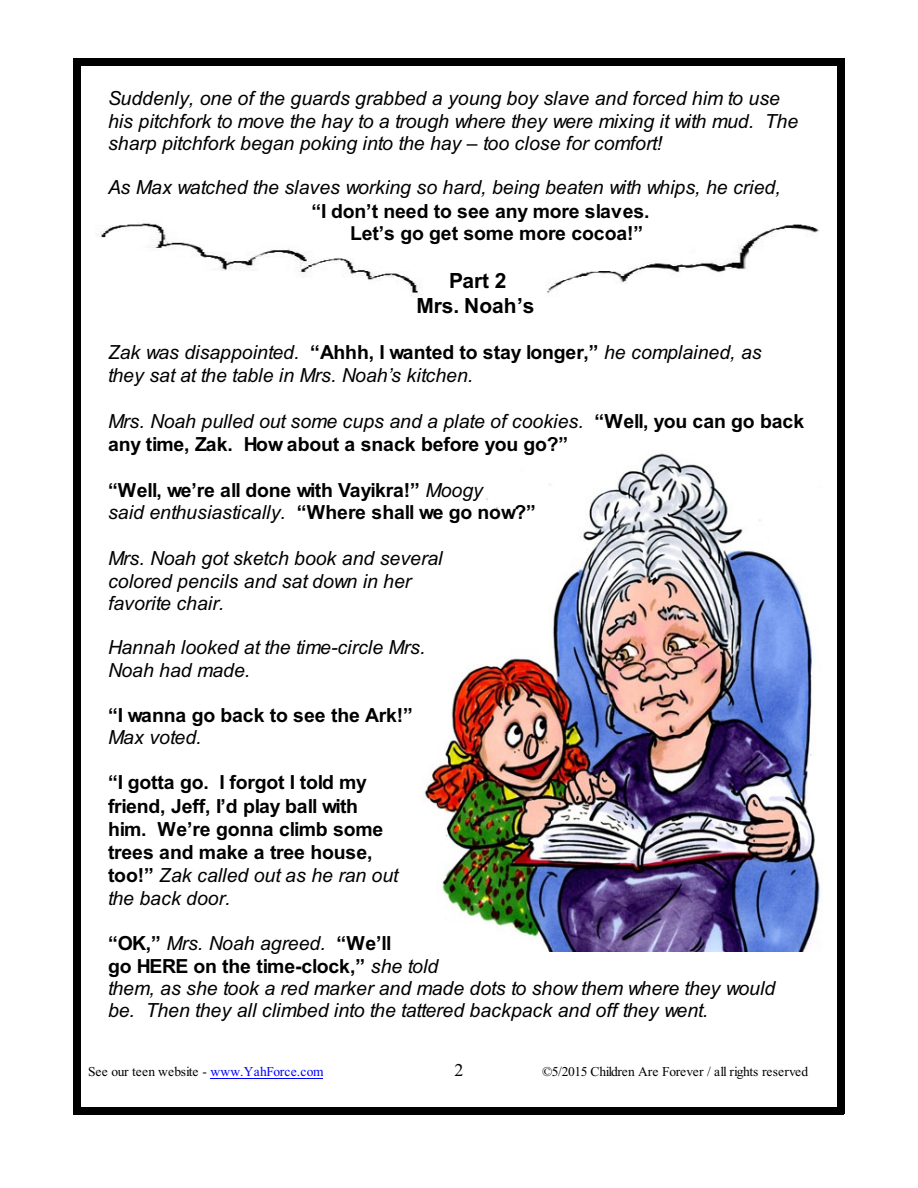
<style>
.page{position:relative;width:918px;height:1188px;background:#fff}
.page>*{position:absolute;margin:0;border:0;box-sizing:border-box;transform-origin:0 0}
.t1{font:700 21px/25.2px "Arial";color:#000;text-align:center}
.t2{font:italic 19.5px/22.5px "Arial";color:#000}
.t3{font:700 19.5px/23.1px "Arial";letter-spacing:-.01em;color:#000}
.t4{font:18px "Times New Roman";color:#000}
.t5{font:13.5px "Times New Roman";letter-spacing:-.005em;color:#000}
.s1{font-weight:700;font-style:normal}
.s2{font-weight:400;font-style:italic}
.s3{color:#00f}
</style>
<div class="page">
<div style="left:74px;top:58px;width:7px;height:1056px;background:#000"></div>
<div style="left:837px;top:58px;width:7px;height:1056px;background:#000"></div>
<div style="left:74px;top:58px;width:770px;height:8px;background:#000"></div>
<div style="left:74px;top:1107px;width:770px;height:7px;background:#000"></div>
<img style="left:95px;top:223px;width:724px;height:73px">
<img style="left:422px;top:453px;width:398px;height:499px">
<hr style="left:211px;top:1078px;width:112px;height:1px;background:#00f">
<p class="t2" style="left:108px;top:89px;width:692px">Suddenly, one of the guards grabbed a young boy slave and forced him to use his pitchfork to move the hay to a trough where they were mixing it with mud. The sharp pitchfork began poking into the hay – too close for comfort!</p>
<p class="t2" style="left:108px;top:178px;width:674px">As Max watched the slaves working so hard, being beaten with whips, he cried,</p>
<p class="t3" style="left:350px;top:201px;width:301px;line-height:22.5px;text-indent:-39px">“I don’t need to see any more slaves.<br>Let’s go get some more cocoa!”</p>
<p class="t1" style="left:417px;top:270px;width:119px">Part 2<br>Mrs. Noah’s</p>
<p class="t2" style="left:108px;top:343px;width:655px">Zak was disappointed. <span class="s1">“Ahhh, I wanted to stay longer,”</span> he complained, as they sat at the table in Mrs. Noah’s kitchen.</p>
<p class="t3" style="left:108px;top:411px;width:698px"><span class="s2">Mrs. Noah pulled out some cups and a plate of cookies.</span> “Well, you can go back any time, Zak. How about a snack before you go?”</p>
<p class="t3" style="left:108px;top:480px;width:429px;line-height:22.5px">“Well, we’re all done with Vayikra!” <span class="s2">Moogy<br>said enthusiastically.</span> “Where shall we go now?”</p>
<p class="t2" style="left:108px;top:549px;width:336px">Mrs. Noah got sketch book and several colored pencils and sat down in her favorite chair.</p>
<p class="t2" style="left:108px;top:638px;width:319px">Hannah looked at the time-circle Mrs.<br>Noah had made.</p>
<p class="t3" style="left:108px;top:705px;width:306px">“I wanna go back to see the Ark!”</p>
<p class="t2" style="left:108px;top:728px;width:95px">Max voted.</p>
<p class="t3" style="left:108px;top:773px;width:292px">“I gotta go. I forgot I told my friend, Jeff, I’d play ball with him. We’re gonna climb some trees and make a tree house, too!” <span class="s2">Zak called out as he ran out the back door.</span></p>
<p class="t2" style="left:108px;top:933px;width:669px"><span class="s1">“OK,”</span> Mrs. Noah agreed. <span class="s1">“We’ll<br>go HERE on the time-clock,”</span> she told<br>them, as she took a red marker and made dots to show them where they would be. Then they all climbed into the tattered backpack and off they went.</p>
<p class="t5" style="left:88px;top:1067px;width:237px">See our teen website - <span class="s3">www.YahForce.com</span></p>
<p class="t4" style="left:454px;top:1063px;width:10px">2</p>
<p class="t5" style="left:542px;top:1067px;width:268px">©5/2015 Children Are Forever / all rights reserved</p>
</div>
